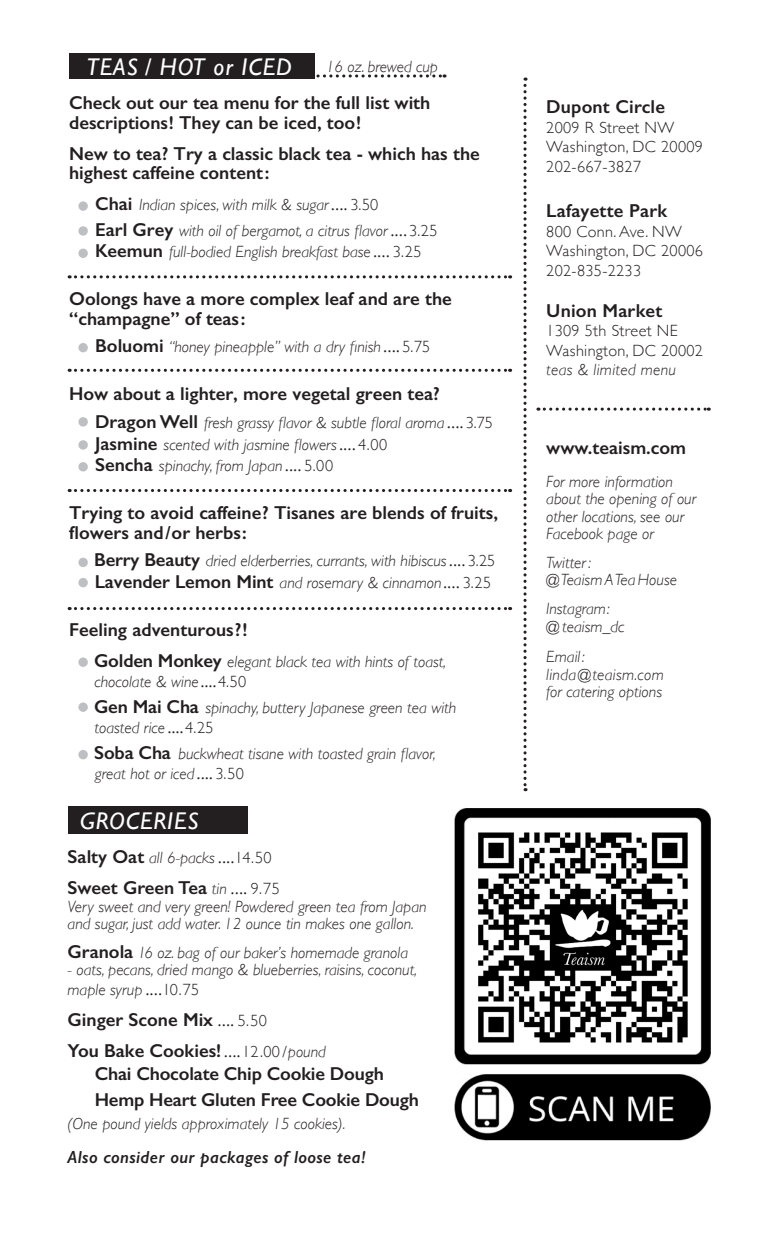
<style>
.page{position:relative;width:765px;height:1260px;background:#fff}
.page>*{position:absolute;margin:0;border:0;box-sizing:border-box;transform-origin:0 0}
.t1{font:italic 24.12px "Gill Sans";letter-spacing:.04em;color:#fff}
.t2{font:600 18.75px/19.6px "Gill Sans";color:#231f20}
.t3{font:italic 600 17.5px "Gill Sans";letter-spacing:.02em;color:#231f20}
.t4{font:italic 300 16.25px/17.5px "Gill Sans";color:#231f20}
.t5{font:300 16.25px "Gill Sans";letter-spacing:.02em;color:#231f20}
.t6{font:italic 300 16.25px "Gill Sans";letter-spacing:.02em;color:#231f20}
.s1{font-weight:600;font-style:normal;font-size:18.75px}
.s2{font-weight:400;font-style:normal}
.s3{font-style:normal}
.s4{font-weight:300;font-style:italic;font-size:16.25px}
.s5{font-weight:400;font-size:16.25px}
.s6{font-weight:300;font-size:16.25px}
</style>
<div class="page">
<img style="left:454px;top:808px;width:257px;height:333px">
<div style="left:78px;top:201px;width:10px;height:10px;background:#bebfc2;border-radius:50%"></div>
<div style="left:78px;top:440px;width:10px;height:10px;background:#bebfc2;border-radius:50%"></div>
<div style="left:78px;top:343px;width:10px;height:9px;background:#bebfc2;border-radius:50%"></div>
<div style="left:78px;top:226px;width:10px;height:10px;background:#bebfc2;border-radius:50%"></div>
<div style="left:78px;top:417px;width:10px;height:10px;background:#bebfc2;border-radius:50%"></div>
<div style="left:69px;top:54px;width:245px;height:25px;background:#231f20"></div>
<svg style="left:314px;top:74px;width:131px;height:4px"></svg>
<svg style="left:523px;top:78px;width:4px;height:713px"></svg>
<svg style="left:538px;top:408px;width:171px;height:3px"></svg>
<div style="left:68px;top:807px;width:179px;height:27px;background:#231f20"></div>
<div style="left:78px;top:249px;width:10px;height:9px;background:#bebfc2;border-radius:50%"></div>
<div style="left:78px;top:462px;width:10px;height:10px;background:#bebfc2;border-radius:50%"></div>
<div style="left:78px;top:558px;width:10px;height:9px;background:#bebfc2;border-radius:50%"></div>
<div style="left:78px;top:578px;width:10px;height:9px;background:#bebfc2;border-radius:50%"></div>
<div style="left:78px;top:657px;width:10px;height:10px;background:#bebfc2;border-radius:50%"></div>
<div style="left:78px;top:702px;width:10px;height:10px;background:#bebfc2;border-radius:50%"></div>
<div style="left:78px;top:750px;width:10px;height:9px;background:#bebfc2;border-radius:50%"></div>
<svg style="left:69px;top:275px;width:442px;height:3px"></svg>
<svg style="left:69px;top:369px;width:442px;height:3px"></svg>
<svg style="left:69px;top:489px;width:442px;height:3px"></svg>
<svg style="left:69px;top:607px;width:442px;height:3px"></svg>
<img style="left:468px;top:825px;width:231px;height:225px">
<p class="t1" style="left:87px;top:53px;width:207px">TEAS / HOT or ICED</p>
<p class="t4" style="left:326px;top:58px;width:113px">16 oz. brewed cup</p>
<p class="t2" style="left:69px;top:93px;width:363px">Check out our tea menu for the full list with</p>
<p class="t2" style="left:69px;top:113px;width:294px">descriptions! They can be iced, too!</p>
<p class="t2" style="left:69px;top:143px;width:412px">New to tea? Try a classic black tea - which has the highest caffeine content:</p>
<p class="t4" style="left:95px;top:196px;width:285px"><span class="s1">Chai</span> Indian spices, with milk &amp; sugar <span class="s2">....</span> <span class="s3">3.50</span></p>
<p class="t4" style="left:95px;top:221px;width:344px"><span class="s1">Earl Grey</span> with oil of bergamot, a citrus flavor <span class="s2">....</span> <span class="s3">3.25</span></p>
<p class="t4" style="left:95px;top:243px;width:328px"><span class="s1">Keemun</span> full-bodied English breakfast base <span class="s2">....</span> <span class="s3">3.25</span></p>
<p class="t2" style="left:69px;top:289px;width:384px">Oolongs have a more complex leaf and are the “champagne” of teas:</p>
<p class="t4" style="left:95px;top:338px;width:337px"><span class="s1">Boluomi</span> “honey pineapple” with a dry finish <span class="s2">....</span> <span class="s3">5.75</span></p>
<p class="t2" style="left:69px;top:384px;width:372px">How about a lighter, more vegetal green tea?</p>
<p class="t4" style="left:95px;top:414px;width:399px"><span class="s1">Dragon Well</span> fresh grassy flavor &amp; subtle floral aroma <span class="s2">....</span> <span class="s3">3.75</span></p>
<p class="t4" style="left:95px;top:435px;width:294px"><span class="s1">Jasmine</span> scented with jasmine flowers <span class="s2">....</span> <span class="s3">4.00</span></p>
<p class="t4" style="left:95px;top:457px;width:240px"><span class="s1">Sencha</span> spinachy, from Japan <span class="s2">....</span> <span class="s3">5.00</span></p>
<p class="t2" style="left:69px;top:503px;width:430px">Trying to avoid caffeine? Tisanes are blends of fruits, flowers and/or herbs:</p>
<p class="t4" style="left:94px;top:552px;width:403px"><span class="s1">Berry Beauty</span> dried elderberries, currants, with hibiscus <span class="s2">....</span> <span class="s3">3.25</span></p>
<p class="t4" style="left:95px;top:574px;width:398px"><span class="s1">Lavender Lemon Mint</span> and rosemary &amp; cinnamon <span class="s2">....</span> <span class="s3">3.25</span></p>
<p class="t2" style="left:69px;top:620px;width:180px">Feeling adventurous?!</p>
<p class="t4" style="left:94px;top:653px;width:354px"><span class="s1">Golden Monkey</span> elegant black tea with hints of toast,</p>
<p class="t4" style="left:95px;top:673px;width:153px">chocolate &amp; wine <span class="s2">....</span><span class="s3">4.50</span></p>
<p class="t4" style="left:94px;top:699px;width:364px"><span class="s1">Gen Mai Cha</span> spinachy, buttery Japanese green tea with</p>
<p class="t4" style="left:95px;top:719px;width:121px">toasted rice <span class="s2">....</span><span class="s3">4.25</span></p>
<p class="t4" style="left:94px;top:744px;width:343px"><span class="s1">Soba Cha</span> buckwheat tisane with toasted grain flavor,</p>
<p class="t4" style="left:95px;top:764px;width:151px">great hot or iced <span class="s2">....</span> <span class="s3">3.50</span></p>
<p class="t1" style="left:80px;top:807px;width:120px">GROCERIES</p>
<p class="t4" style="left:68px;top:849px;width:206px"><span class="s1">Salty Oat</span> all 6-packs <span class="s2">....</span><span class="s3">14.50</span></p>
<p class="t2" style="left:68px;top:878px;width:214px">Sweet Green Tea <span class="s4">tin</span> <span class="s5">....</span> <span class="s6">9.75</span></p>
<p class="t4" style="left:68px;top:898px;width:361px">Very sweet and very green! Powdered green tea from Japan and sugar, just add water. 12 ounce tin makes one gallon.</p>
<p class="t4" style="left:68px;top:944px;width:342px"><span class="s1">Granola</span> 16 oz. bag of our baker’s homemade granola</p>
<p class="t4" style="left:68px;top:960px;width:351px;line-height:19.6px">- oats, pecans, dried mango &amp; blueberries, raisins, coconut, maple syrup <span class="s2">....</span><span class="s3">10.75</span></p>
<p class="t2" style="left:68px;top:1010px;width:201px">Ginger Scone Mix <span class="s5">....</span> <span class="s6">5.50</span></p>
<p class="t2" style="left:68px;top:1041px;width:260px">You Bake Cookies! <span class="s5">....</span><span class="s6">12.00/</span><span class="s4">pound</span></p>
<p class="t2" style="left:95px;top:1064px;width:291px">Chai Chocolate Chip Cookie Dough</p>
<p class="t2" style="left:95px;top:1089px;width:326px">Hemp Heart Gluten Free Cookie Dough</p>
<p class="t4" style="left:68px;top:1115px;width:279px">(One pound yields approximately 15 cookies).</p>
<p class="t3" style="left:68px;top:1147px;width:299px">Also consider our packages of loose tea!</p>
<p class="t2" style="left:546px;top:97px;width:120px">Dupont Circle</p>
<p class="t5" style="left:546px;top:115px;width:129px">2009 R Street NW</p>
<p class="t5" style="left:546px;top:134px;width:158px">Washington, DC 20009</p>
<p class="t5" style="left:546px;top:154px;width:96px">202-667-3827</p>
<p class="t2" style="left:546px;top:201px;width:122px">Lafayette Park</p>
<p class="t5" style="left:546px;top:219px;width:137px">800 Conn. Ave. NW</p>
<p class="t5" style="left:546px;top:238px;width:158px">Washington, DC 20006</p>
<p class="t5" style="left:546px;top:258px;width:96px">202-835-2233</p>
<p class="t2" style="left:546px;top:301px;width:118px">Union Market</p>
<p class="t5" style="left:546px;top:318px;width:133px">1309 5th Street NE</p>
<p class="t5" style="left:546px;top:338px;width:158px">Washington, DC 20002</p>
<p class="t6" style="left:546px;top:361px;width:131px">teas &amp; limited menu</p>
<p class="t2" style="left:546px;top:438px;width:141px">www.teaism.com</p>
<p class="t4" style="left:546px;top:472px;width:151px">For more information about the opening of our other locations, see our<br>Facebook page or</p>
<p class="t4" style="left:546px;top:554px;width:132px">Twitter :<br>@Teaism ATea House</p>
<p class="t4" style="left:546px;top:600px;width:80px">Instagram: @ teaism_dc</p>
<p class="t4" style="left:546px;top:648px;width:119px">Email : linda@teaism.com for catering options</p>
</div>
